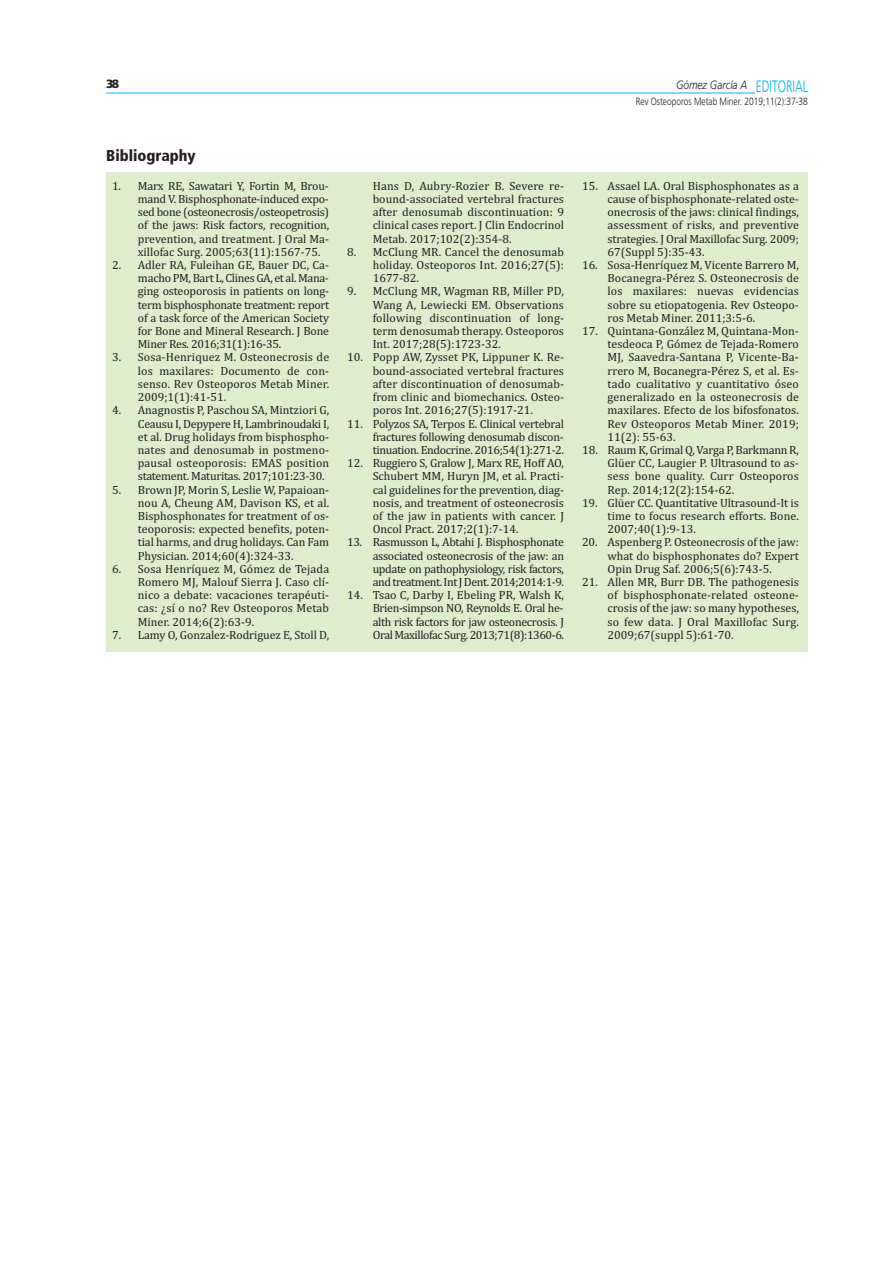
<style>
.page{position:relative;width:893px;height:1263px;background:#fff}
.page>*{position:absolute;margin:0;border:0;box-sizing:border-box;transform-origin:0 0}
.t1{font:300 16.5px "Frutiger";color:#00b2ef;scale:.7 1}
.t2{font:900 condensed 15.75px "Frutiger";color:#231f20}
.t3{font:12px/13.2px "Cambria";color:#231f20;text-align:justify}
.t4{font:italic 300 12px "Frutiger";color:#231f20;scale:.85 1}
.t5{font:900 12px "Frutiger";color:#231f20}
.t6{font:300 10.5px "Frutiger";color:#231f20;scale:.8 1}
</style>
<div class="page">
<hr style="left:106px;top:93px;width:649px;height:1px;background:#00b2ef">
<div style="left:106px;top:172px;width:702px;height:479px;background:#ddedcd"></div>
<p class="t5" style="left:106px;top:79px;width:14px">38</p>
<p class="t4" style="left:676px;top:80px;width:85px">Gómez García A</p>
<p class="t6" style="left:636px;top:97px;width:217px">Rev Osteoporos Metab Miner. 2019;11(2):37-38</p>
<h1 class="t1" style="left:756px;top:79px;width:76px">EDITORIAL</h1>
<h2 class="t2" style="left:106px;top:149px;width:91px">Bibliography</h2>
<p class="t3" style="left:138px;top:180px;width:193px;text-indent:-26px">1. Marx RE, Sawatari Y, Fortin M, Brou‐ mand V. Bisphosphonate‐induced expo‐ sed bone (osteonecrosis/osteopetrosis) of the jaws: Risk factors, recognition, prevention, and treatment. J Oral Ma‐ xillofac Surg. 2005;63(11):1567‐75.</p>
<p class="t3" style="left:138px;top:260px;width:193px;text-indent:-26px">2. Adler RA, Fuleihan GE, Bauer DC, Ca‐ macho PM, Bart L, Clines GA, et al. Mana‐ ging osteoporosis in patients on long‐ term bisphosphonate treatment: report of a task force of the American Society for Bone and Mineral Research. J Bone Miner Res. 2016;31(1):16‐35.</p>
<p class="t3" style="left:138px;top:352px;width:193px;text-indent:-26px">3. Sosa‐Henriquez M. Osteonecrosis de los maxilares: Documento de con‐ senso. Rev Osteoporos Metab Miner.<br>2009;1(1):41‐51.</p>
<p class="t3" style="left:138px;top:405px;width:193px;text-indent:-26px">4. Anagnostis P, Paschou SA, Mintziori G, Ceausu I, Depypere H, Lambrinoudaki I, et al. Drug holidays from bisphospho‐ nates and denosumab in postmeno‐ pausal osteoporosis: EMAS position statement. Maturitas. 2017;101:23‐30.</p>
<p class="t3" style="left:138px;top:484px;width:193px;text-indent:-26px">5. Brown JP, Morin S, Leslie W, Papaioan‐ nou A, Cheung AM, Davison KS, et al.<br>Bisphosphonates for treatment of os‐ teoporosis: expected benefits, poten‐ tial harms, and drug holidays. Can Fam Physician. 2014;60(4):324‐33.</p>
<p class="t3" style="left:138px;top:563px;width:193px;text-indent:-26px">6. Sosa Henríquez M, Gómez de Tejada Romero MJ, Malouf Sierra J. Caso clí‐ nico a debate: vacaciones terapéuti‐ cas: ¿sí o no? Rev Osteoporos Metab Miner. 2014;6(2):63‐9.</p>
<p class="t3" style="left:112px;top:629px;width:218px">7. Lamy O, Gonzalez‐Rodriguez E, Stoll D,</p>
<p class="t3" style="left:373px;top:180px;width:193px">Hans D, Aubry‐Rozier B. Severe re‐ bound‐associated vertebral fractures after denosumab discontinuation: 9 clinical cases report. J Clin Endocrinol Metab. 2017;102(2):354‐8.</p>
<p class="t3" style="left:373px;top:246px;width:193px;text-indent:-26px">8. McClung MR. Cancel the denosumab holiday. Osteoporos Int. 2016;27(5):<br>1677‐82.</p>
<p class="t3" style="left:373px;top:286px;width:193px;text-indent:-26px">9. McClung MR, Wagman RB, Miller PD, Wang A, Lewiecki EM. Observations following discontinuation of long‐ term denosumab therapy. Osteoporos Int. 2017;28(5):1723‐32.</p>
<p class="t3" style="left:373px;top:352px;width:193px;text-indent:-26px">10. Popp AW, Zysset PK, Lippuner K. Re‐ bound‐associated vertebral fractures after discontinuation of denosumab‐ from clinic and biomechanics. Osteo‐ poros Int. 2016;27(5):1917‐21.</p>
<p class="t3" style="left:373px;top:418px;width:193px;text-indent:-26px">11. Polyzos SA, Terpos E. Clinical vertebral fractures following denosumab discon‐ tinuation. Endocrine. 2016;54(1):271‐2.</p>
<p class="t3" style="left:373px;top:458px;width:193px;text-indent:-26px">12. Ruggiero S, Gralow J, Marx RE, Hoff AO, Schubert MM, Huryn JM, et al. Practi‐ cal guidelines for the prevention, diag‐ nosis, and treatment of osteonecrosis of the jaw in patients with cancer. J Oncol Pract. 2017;2(1):7‐14.</p>
<p class="t3" style="left:373px;top:537px;width:193px;text-indent:-26px">13. Rasmusson L, Abtahi J. Bisphosphonate associated osteonecrosis of the jaw: an update on pathophysiology, risk factors, and treatment. Int J Dent. 2014;2014:1‐9.</p>
<p class="t3" style="left:373px;top:590px;width:193px;text-indent:-26px">14. Tsao C, Darby I, Ebeling PR, Walsh K, Brien‐simpson NO, Reynolds E. Oral he‐ alth risk factors for jaw osteonecrosis. J Oral Maxillofac Surg. 2013;71(8):1360‐6.</p>
<p class="t3" style="left:608px;top:180px;width:193px;text-indent:-26px">15. Assael LA. Oral Bisphosphonates as a cause of bisphosphonate‐related oste‐ onecrosis of the jaws: clinical findings, assessment of risks, and preventive strategies. J Oral Maxillofac Surg. 2009; 67(Suppl 5):35‐43.</p>
<p class="t3" style="left:608px;top:260px;width:193px;text-indent:-26px">16. Sosa‐Henríquez M, Vicente Barrero M, Bocanegra‐Pérez S. Osteonecrosis de los maxilares: nuevas evidencias sobre su etiopatogenia. Rev Osteopo‐ ros Metab Miner. 2011;3:5‐6.</p>
<p class="t3" style="left:608px;top:326px;width:193px;text-indent:-26px">17. Quintana‐González M, Quintana‐Mon‐ tesdeoca P, Gómez de Tejada‐Romero MJ, Saavedra‐Santana P, Vicente‐Ba‐ rrero M, Bocanegra‐Pérez S, et al. Es‐ tado cualitativo y cuantitativo óseo generalizado en la osteonecrosis de maxilares. Efecto de los bifosfonatos.<br>Rev Osteoporos Metab Miner. 2019; 11(2): 55‐63.</p>
<p class="t3" style="left:608px;top:444px;width:193px;text-indent:-26px">18. Raum K, Grimal Q, Varga P, Barkmann R, Glüer CC, Laugier P. Ultrasound to as‐ sess bone quality. Curr Osteoporos Rep. 2014;12(2):154‐62.</p>
<p class="t3" style="left:608px;top:497px;width:193px;text-indent:-26px">19. Glüer CC. Quantitative Ultrasound‐It is time to focus research efforts. Bone.<br>2007;40(1):9‐13.</p>
<p class="t3" style="left:608px;top:537px;width:193px;text-indent:-26px">20. Aspenberg P. Osteonecrosis of the jaw: what do bisphosphonates do? Expert Opin Drug Saf. 2006;5(6):743‐5.</p>
<p class="t3" style="left:608px;top:576px;width:193px;text-indent:-26px">21. Allen MR, Burr DB. The pathogenesis of bisphosphonate‐related osteone‐ crosis of the jaw: so many hypotheses, so few data. J Oral Maxillofac Surg.<br>2009;67(suppl 5):61‐70.</p>
</div>
